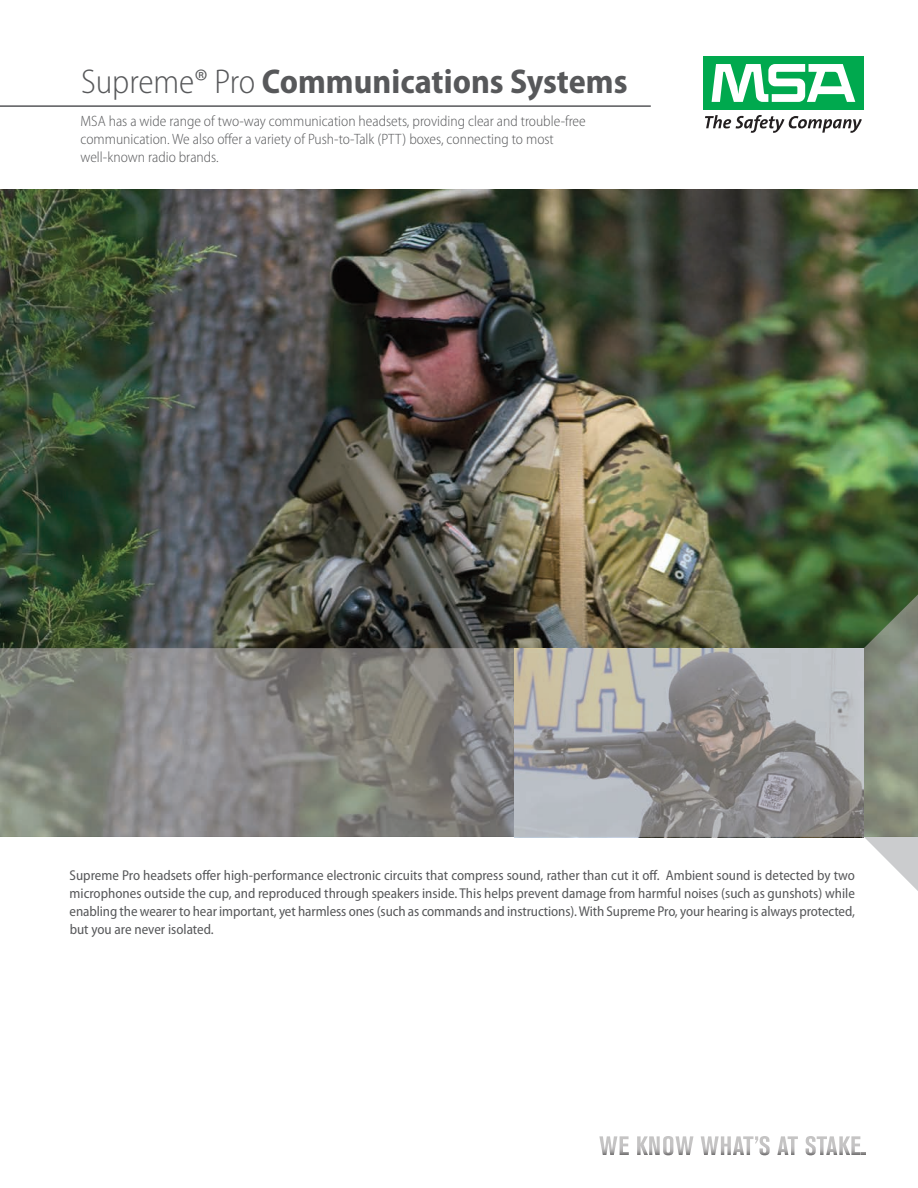
<style>
.page{position:relative;width:918px;height:1188px;background:#fff}
.page>*{position:absolute;margin:0;border:0;box-sizing:border-box;transform-origin:0 0}
.t1{font:700 semi-condensed 34.5px "Myriad Pro";color:#57585a}
.t2{font:300 semi-condensed 15px/18px "Myriad Pro";color:#57585a}
.t3{font:semi-condensed 14.25px/18px "Myriad Pro";letter-spacing:-.005em;color:#57585a;text-align:justify}
.s1{font-weight:300}
</style>
<div class="page">
<img style="left:0;top:189px;width:918px;height:363px">
<hr style="left:0;top:105px;width:651px;height:2px;background:#57585a">
<div style="left:703px;top:56px;width:161px;height:54px;background:#00a94e"></div>
<svg style="left:712px;top:64px;width:143px;height:38px"></svg>
<svg style="left:705px;top:115px;width:157px;height:18px"></svg>
<img style="left:0;top:552px;width:918px;height:339px">
<img style="left:0;top:594px;width:918px;height:243px">
<svg style="left:599px;top:1136px;width:30px;height:19px"></svg>
<svg style="left:637px;top:1136px;width:56px;height:19px"></svg>
<svg style="left:701px;top:1136px;width:69px;height:19px"></svg>
<svg style="left:777px;top:1136px;width:21px;height:19px"></svg>
<svg style="left:806px;top:1136px;width:59px;height:19px"></svg>
<h1 class="t1" style="left:81px;top:69px;width:548px"><span class="s1">Supreme® Pro</span> Communications Systems</h1>
<p class="t2" style="left:81px;top:114px;width:507px">MSA has a wide range of two-way communication headsets, providing clear and trouble-free communication. We also offer a variety of Push-to-Talk (PTT) boxes, connecting to most well-known radio brands.</p>
<p class="t3" style="left:70px;top:867px;width:787px">Supreme Pro headsets offer high-performance electronic circuits that compress sound, rather than cut it off. Ambient sound is detected by two microphones outside the cup, and reproduced through speakers inside. This helps prevent damage from harmful noises (such as gunshots) while enabling the wearer to hear important, yet harmless ones (such as commands and instructions). With Supreme Pro, your hearing is always protected, but you are never isolated.</p>
</div>
